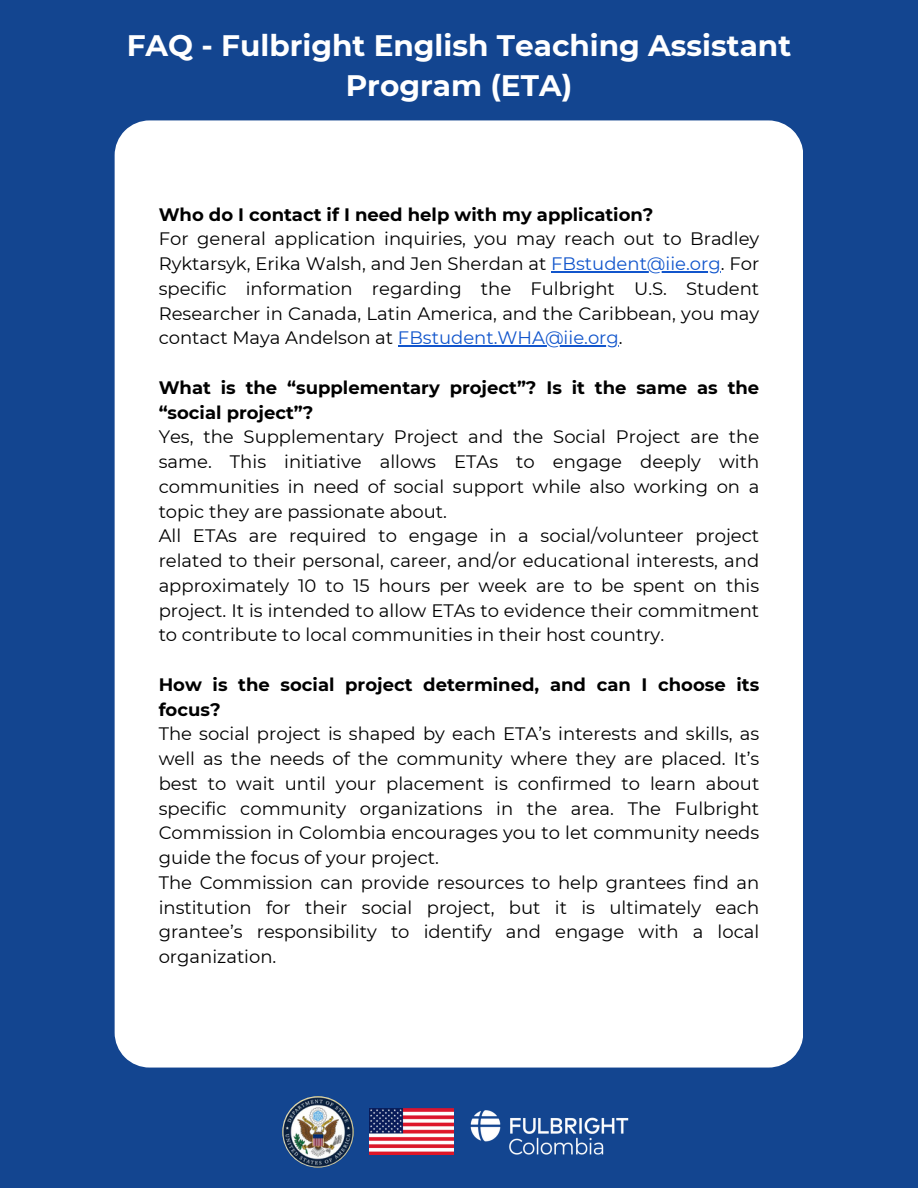
<style>
.page{position:relative;width:918px;height:1188px;background:#134590}
.page>*{position:absolute;margin:0;border:0;box-sizing:border-box;transform-origin:0 0}
.t1{font:700 29.55px/40.5px "Montserrat";color:#fff;text-align:center}
.t2{font:18px/24.8px "Montserrat";color:#000}
.t3{font:700 18px "Montserrat";color:#000}
.s1{color:#15c}
.s2{font-weight:700}
</style>
<div class="page">
<img style="left:282px;top:1096px;width:72px;height:72px;border-radius:50%">
<img style="left:370px;top:1109px;width:83px;height:46px">
<img style="left:470px;top:1110px;width:159px;height:45px">
<div style="left:115px;top:120px;width:688px;height:947px;background:#fff"></div>
<hr style="left:551px;top:271px;width:170px;height:1px;background:#15c">
<hr style="left:398px;top:345px;width:221px;height:2px;background:#15c">
<p class="t1" style="left:127px;top:25px;width:666px">FAQ - Fulbright English Teaching Assistant<br>Program (ETA)</p>
<p class="t3" style="left:159px;top:203px;width:496px">Who do I contact if I need help with my application?</p>
<p class="t2" style="left:159px;top:227px;width:602px">For general application inquiries, you may reach out to Bradley<br>Ryktarsyk, Erika Walsh, and Jen Sherdan at <span class="s1">FBstudent@iie.org</span>. For</p>
<p class="t2" style="left:159px;top:276px;width:602px;text-align:justify">specific information regarding the Fulbright U.S. Student Researcher in Canada, Latin America, and the Caribbean, you may contact Maya Andelson at <span class="s1">FBstudent.WHA@iie.org</span>.</p>
<p class="t2" style="left:159px;top:375px;width:602px"><span class="s2">What is the “supplementary project”? Is it the same as the “social project”?<br></span>Yes, the Supplementary Project and the Social Project are the same. This initiative allows ETAs to engage deeply with communities in need of social support while also working on a topic they are passionate about.<br>All ETAs are required to engage in a social/volunteer project</p>
<p class="t2" style="left:159px;top:548px;width:602px;text-align:justify">related to their personal, career, and/or educational interests, and approximately 10 to 15 hours per week are to be spent on this project. It is intended to allow ETAs to evidence their commitment to contribute to local communities in their host country.</p>
<p class="t3" style="left:159px;top:673px;width:602px">How is the social project determined, and can I choose its</p>
<p class="t2" style="left:159px;top:697px;width:602px"><span class="s2">focus?<br></span>The social project is shaped by each ETA’s interests and skills, as</p>
<p class="t2" style="left:159px;top:746px;width:602px">well as the needs of the community where they are placed. It’s best to wait until your placement is confirmed to learn about specific community organizations in the area. The Fulbright Commission in Colombia encourages you to let community needs guide the focus of your project.<br>The Commission can provide resources to help grantees find an</p>
<p class="t2" style="left:159px;top:895px;width:602px;text-align:justify">institution for their social project, but it is ultimately each grantee’s responsibility to identify and engage with a local organization.</p>
</div>
